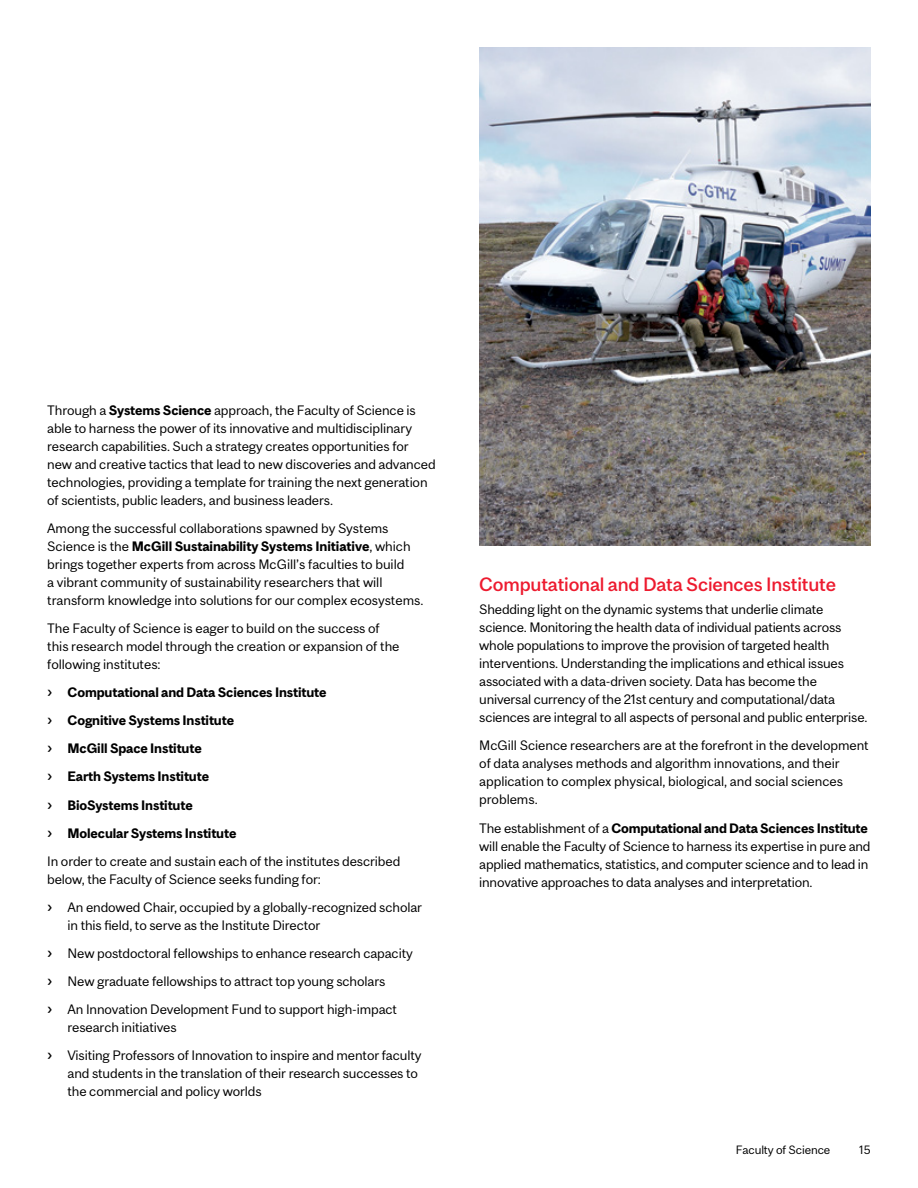
<style>
.page{position:relative;width:918px;height:1188px;background:#fff}
.page>*{position:absolute;margin:0;border:0;box-sizing:border-box;transform-origin:0 0}
.t1{font:500 18px "Mc Gill Sans";letter-spacing:-.01em;color:#ed1b2f}
.t2{font:12.75px/18px "Mc Gill Sans";letter-spacing:-.01em;color:#000}
.t3{font:700 12.75px "Mc Gill Sans";letter-spacing:-.01em;color:#000}
.t4{font:11.25px "Mc Gill Sans";letter-spacing:-.01em;color:#000}
.s1{font-weight:700}
.s2{font-weight:500;font-size:15.3px}
</style>
<div class="page">
<img style="left:479px;top:47px;width:392px;height:498px">
<p class="t2" style="left:47px;top:401px;width:390px">Through a <span class="s1">Systems Science</span> approach, the Faculty of Science is able to harness the power of its innovative and multidisciplinary research capabilities. Such a strategy creates opportunities for new and creative tactics that lead to new discoveries and advanced technologies, providing a template for training the next generation of scientists, public leaders, and business leaders.</p>
<p class="t2" style="left:47px;top:519px;width:378px">Among the successful collaborations spawned by Systems Science is the <span class="s1">McGill Sustainability Systems Initiative</span>, which brings together experts from across McGill’s faculties to build<br>a vibrant community of sustainability researchers that will transform knowledge into solutions for our complex ecosystems.</p>
<p class="t2" style="left:47px;top:619px;width:354px">The Faculty of Science is eager to build on the success of this research model through the creation or expansion of the following institutes:</p>
<p class="t3" style="left:47px;top:684px;width:281px"><span class="s2">›</span> Computational and Data Sciences Institute</p>
<p class="t3" style="left:47px;top:713px;width:188px"><span class="s2">›</span> Cognitive Systems Institute</p>
<p class="t3" style="left:47px;top:741px;width:156px"><span class="s2">›</span> McGill Space Institute</p>
<p class="t3" style="left:47px;top:769px;width:163px"><span class="s2">›</span> Earth Systems Institute</p>
<p class="t3" style="left:47px;top:797px;width:147px"><span class="s2">›</span> BioSystems Institute</p>
<p class="t3" style="left:47px;top:825px;width:191px"><span class="s2">›</span> Molecular Systems Institute</p>
<p class="t2" style="left:47px;top:852px;width:355px">In order to create and sustain each of the institutes described below, the Faculty of Science seeks funding for:</p>
<p class="t2" style="left:68px;top:898px;width:356px;text-indent:-20px"><span class="s2">›</span> An endowed Chair, occupied by a globally-recognized scholar in this field, to serve as the Institute Director</p>
<p class="t2" style="left:47px;top:944px;width:367px"><span class="s2">›</span> New postdoctoral fellowships to enhance research capacity</p>
<p class="t2" style="left:47px;top:972px;width:340px"><span class="s2">›</span> New graduate fellowships to attract top young scholars</p>
<p class="t2" style="left:68px;top:1000px;width:331px;text-indent:-20px"><span class="s2">›</span> An Innovation Development Fund to support high-impact research initiatives</p>
<p class="t2" style="left:68px;top:1047px;width:355px;text-indent:-20px"><span class="s2">›</span> Visiting Professors of Innovation to inspire and mentor faculty and students in the translation of their research successes to the commercial and policy worlds</p>
<h1 class="t1" style="left:479px;top:573px;width:358px">Computational and Data Sciences Institute</h1>
<p class="t2" style="left:479px;top:600px;width:390px">Shedding light on the dynamic systems that underlie climate science. Monitoring the health data of individual patients across whole populations to improve the provision of targeted health interventions. Understanding the implications and ethical issues associated with a data-driven society. Data has become the universal currency of the 21st century and computational/data sciences are integral to all aspects of personal and public enterprise.</p>
<p class="t2" style="left:479px;top:737px;width:391px">McGill Science researchers are at the forefront in the development of data analyses methods and algorithm innovations, and their application to complex physical, biological, and social sciences problems.</p>
<p class="t2" style="left:479px;top:819px;width:393px">The establishment of a <span class="s1">Computational and Data Sciences Institute </span>will enable the Faculty of Science to harness its expertise in pure and applied mathematics, statistics, and computer science and to lead in innovative approaches to data analyses and interpretation.</p>
<p class="t4" style="left:736px;top:1143px;width:96px">Faculty of Science</p>
<p class="t4" style="left:859px;top:1143px;width:13px">15</p>
</div>
